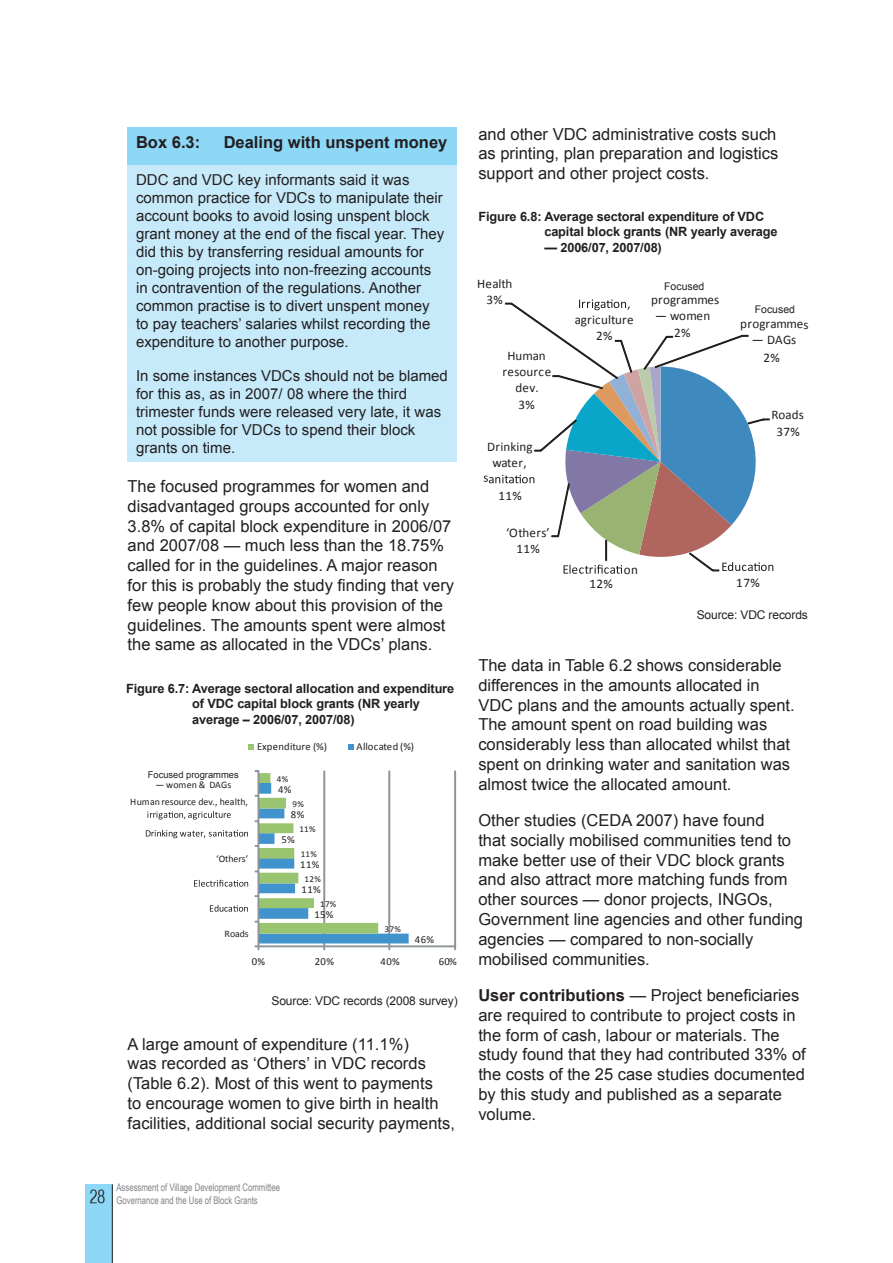
<style>
.page{position:relative;width:893px;height:1263px;background:#fff}
.page>*{position:absolute;margin:0;border:0;box-sizing:border-box;transform-origin:0 0}
.t1{font:16.5px/19.8px "Arial";color:#231f20}
.t2{font:700 16.5px "Arial";color:#231f20}
.t3{font:15px/18px "Arial";color:#231f20}
.t4{font:13.05px/16px "Calibri";letter-spacing:.01em;color:#231f20;text-align:center}
.t5{font:13.05px/16px "Calibri";letter-spacing:.03em;color:#231f20;text-align:center}
.t6{font:700 12.75px/15.3px "Arial";letter-spacing:-.01em;color:#231f20}
.t7{font:12px "Arial";letter-spacing:-.01em;color:#231f20}
.t8{font:10.65px "Calibri";letter-spacing:.03em;color:#231f20}
.t9{font:10.65px "Calibri";letter-spacing:.005em;color:#231f20}
.t10{font:10.5px/12.6px "Arial Narrow";color:#808285;scale:.9 1}
.t11{font:10.5px "Arial";color:#231f20}
.t12{font:9.9px "Calibri";color:#231f20}
.t13{font:9.3px "Arial";color:#231f20}
.t14{font:9px "Calibri";letter-spacing:.035em;color:#231f20}
.s1{font-family:"Context Light Cond S Si";font-size:18px;color:#231f20}
.s2{font-weight:700}
</style>
<div class="page">
<div style="left:85px;top:1184px;width:27px;height:79px;background:#8dd7f7"></div>
<hr style="left:112px;top:1184px;width:1px;height:79px;background:#231f20">
<div style="left:454px;top:770px;width:2px;height:177px;border:1px solid #8d949a"></div>
<div style="left:258px;top:945px;width:198px;height:2px;border:1px solid #8d949a"></div>
<svg style="left:255px;top:770px;width:154px;height:180px"></svg>
<svg style="left:210px;top:905px;width:38px;height:7px"></svg>
<svg style="left:194px;top:880px;width:54px;height:7px"></svg>
<svg style="left:146px;top:830px;width:102px;height:8px"></svg>
<svg style="left:147px;top:811px;width:84px;height:8px"></svg>
<svg style="left:248px;top:744px;width:6px;height:5px"></svg>
<svg style="left:348px;top:744px;width:5px;height:5px"></svg>
<svg style="left:484px;top:299px;width:289px;height:275px"></svg>
<div style="left:128px;top:128px;width:329px;height:37px;background:#8dd7f7"></div>
<div style="left:128px;top:165px;width:329px;height:297px;background:#c6eafa"></div>
<p class="t2" style="left:136px;top:131px;width:66px">Box 6.3:</p>
<p class="t2" style="left:224px;top:131px;width:225px">Dealing with unspent money</p>
<p class="t3" style="left:136px;top:170px;width:310px">DDC and VDC key informants said it was common practice for VDCs to manipulate their account books to avoid losing unspent block grant money at the end of the fiscal year. They did this by transferring residual amounts for on-going projects into non-freezing accounts in contravention of the regulations. Another common practise is to divert unspent money to pay teachers’ salaries whilst recording the expenditure to another purpose.</p>
<p class="t3" style="left:136px;top:367px;width:313px">In some instances VDCs should not be blamed for this as, as in 2007/ 08 where the third trimester funds were released very late, it was not possible for VDCs to spend their block grants on time.</p>
<p class="t1" style="left:128px;top:476px;width:328px">The focused programmes for women and disadvantaged groups accounted for only 3.8% of capital block expenditure in 2006/07 and 2007/08 — much less than the 18.75% called for in the guidelines. A major reason for this is probably the study finding that very few people know about this provision of the guidelines. The amounts spent were almost the same as allocated in the VDCs’ plans.</p>
<p class="t6" style="left:192px;top:681px;width:264px;text-indent:-66px">Figure 6.7: Average sectoral allocation and expenditure of VDC capital block grants (NR yearly average – 2006/07, 2007/08)</p>
<p class="t8" style="left:257px;top:740px;width:71px">Expenditure (%)</p>
<p class="t9" style="left:356px;top:740px;width:59px">Allocated (%)</p>
<p class="t13" style="left:148px;top:769px;width:92px">Focused programmes</p>
<p class="t12" style="left:155px;top:779px;width:77px">— women &amp; DAGs</p>
<p class="t14" style="left:277px;top:773px;width:13px">4%</p>
<p class="t8" style="left:278px;top:783px;width:15px">4%</p>
<p class="t12" style="left:130px;top:796px;width:119px">Human resource dev., health,</p>
<p class="t14" style="left:292px;top:798px;width:13px">9%</p>
<p class="t8" style="left:291px;top:808px;width:15px">8%</p>
<p class="t14" style="left:299px;top:823px;width:18px">11%</p>
<p class="t8" style="left:281px;top:833px;width:15px">5%</p>
<p class="t12" style="left:216px;top:852px;width:34px">‘Others’</p>
<p class="t14" style="left:301px;top:848px;width:18px">11%</p>
<p class="t8" style="left:300px;top:858px;width:21px">11%</p>
<p class="t14" style="left:305px;top:873px;width:18px">12%</p>
<p class="t8" style="left:302px;top:883px;width:21px">11%</p>
<p class="t14" style="left:320px;top:898px;width:18px">17%</p>
<p class="t8" style="left:314px;top:908px;width:21px">15%</p>
<p class="t12" style="left:224px;top:927px;width:26px">Roads</p>
<p class="t14" style="left:384px;top:923px;width:18px">37%</p>
<p class="t8" style="left:415px;top:933px;width:21px">46%</p>
<p class="t8" style="left:252px;top:954px;width:15px">0%</p>
<p class="t8" style="left:315px;top:954px;width:21px">20%</p>
<p class="t8" style="left:381px;top:954px;width:21px">40%</p>
<p class="t8" style="left:439px;top:954px;width:20px">60%</p>
<p class="t7" style="left:271px;top:993px;width:188px">Source: VDC records (2008 survey)</p>
<p class="t1" style="left:128px;top:1034px;width:329px">A large amount of expenditure (11.1%)<br>was recorded as ‘Others’ in VDC records (Table 6.2). Most of this went to payments<br>to encourage women to give birth in health facilities, additional social security payments,</p>
<p class="t10" style="left:90px;top:1181px;width:213px;text-indent:27px">Assessment of Village Development Committee<br><span class="s1">28</span> Governance and the Use of Block Grants</p>
<p class="t1" style="left:478px;top:124px;width:301px;text-align:justify">and other VDC administrative costs such as printing, plan preparation and logistics support and other project costs.</p>
<p class="t6" style="left:544px;top:209px;width:235px;text-indent:-66px">Figure 6.8: Average sectoral expenditure of VDC capital block grants (NR yearly average</p>
<p class="t6" style="left:544px;top:240px;width:119px">— 2006/07, 2007/08)</p>
<p class="t4" style="left:477px;top:275px;width:37px">Health<br>3%</p>
<p class="t4" style="left:502px;top:347px;width:50px;line-height:16.5px">Human resource dev.<br>3%</p>
<p class="t4" style="left:487px;top:438px;width:47px">Drinking water,</p>
<p class="t4" style="left:498px;top:487px;width:25px">11%</p>
<p class="t5" style="left:506px;top:524px;width:45px">‘Others’<br>11%</p>
<p class="t4" style="left:575px;top:311px;width:60px">agriculture<br>2%</p>
<p class="t11" style="left:664px;top:279px;width:42px">Focused</p>
<p class="t4" style="left:651px;top:291px;width:70px">programmes</p>
<p class="t4" style="left:655px;top:307px;width:57px;line-height:17.1px">— women<br>2%</p>
<p class="t4" style="left:740px;top:315px;width:70px">programmes</p>
<p class="t4" style="left:752px;top:331px;width:46px;line-height:17.1px">— DAGs<br>2%</p>
<p class="t11" style="left:755px;top:303px;width:42px">Focused</p>
<p class="t4" style="left:771px;top:406px;width:34px">Roads<br>37%</p>
<p class="t4" style="left:589px;top:575px;width:25px">12%</p>
<p class="t4" style="left:624px;top:561px;width:15px">on</p>
<p class="t4" style="left:736px;top:574px;width:25px">17%</p>
<p class="t7" style="left:697px;top:607px;width:113px">Source: VDC records</p>
<p class="t1" style="left:478px;top:655px;width:318px">The data in Table 6.2 shows considerable differences in the amounts allocated in VDC plans and the amounts actually spent.<br>The amount spent on road building was considerably less than allocated whilst that spent on drinking water and sanitation was almost twice the allocated amount.</p>
<p class="t1" style="left:478px;top:810px;width:326px">Other studies (CEDA 2007) have found<br>that socially mobilised communities tend to make better use of their VDC block grants and also attract more matching funds from other sources — donor projects, INGOs, Government line agencies and other funding agencies — compared to non-socially mobilised communities.</p>
<p class="t1" style="left:478px;top:985px;width:329px"><span class="s2">User contributions</span> — Project beneficiaries are required to contribute to project costs in the form of cash, labour or materials. The study found that they had contributed 33% of the costs of the 25 case studies documented by this study and published as a separate volume.</p>
</div>
